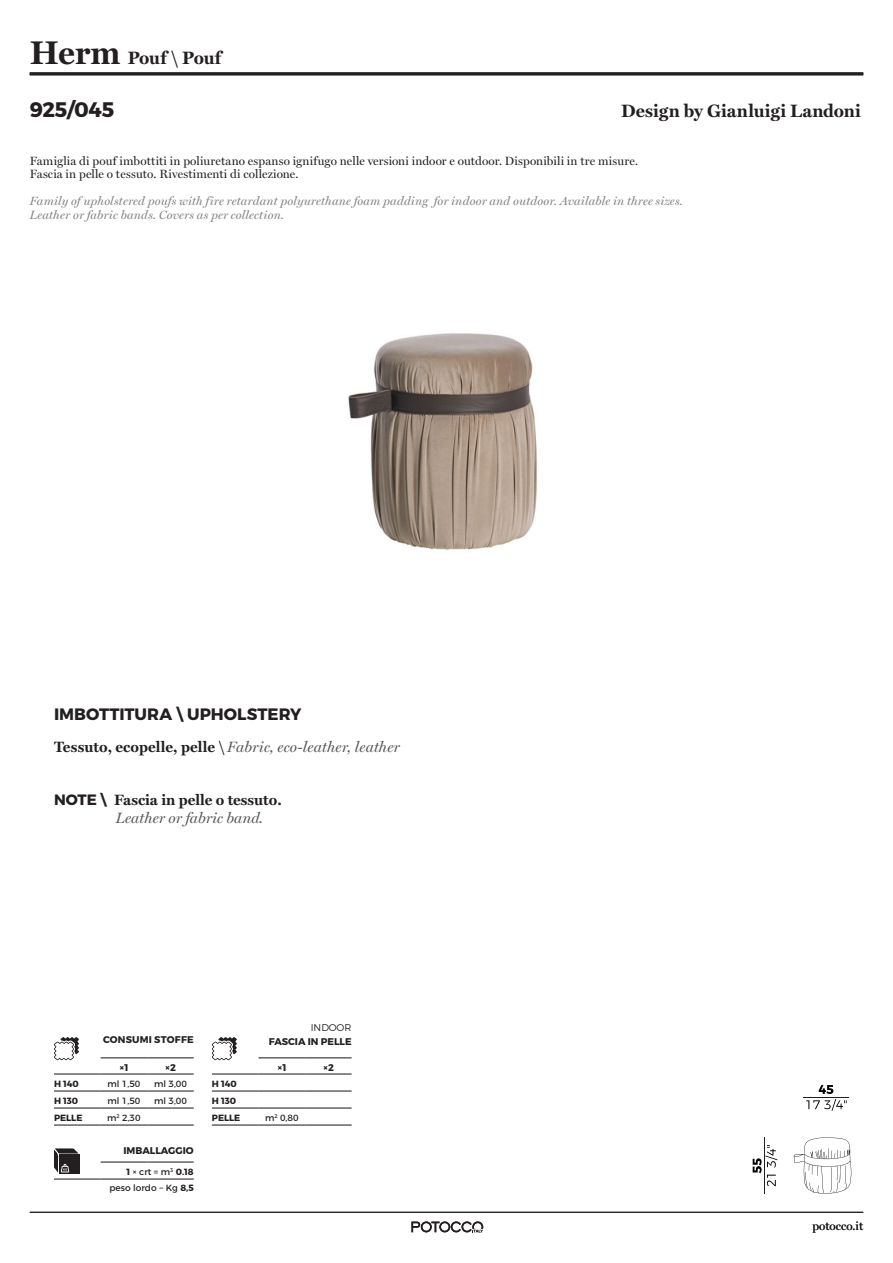
<style>
.page{position:relative;width:893px;height:1263px;background:#fff}
.page>*{position:absolute;margin:0;border:0;box-sizing:border-box;transform-origin:0 0}
.t1{font:700 21px "Montserrat";letter-spacing:-.01em;color:#231f20}
.t2{font:700 18px "Miller Text";color:#231f20}
.t3{font:700 16.5px "Montserrat";letter-spacing:.005em;color:#231f20}
.t4{font:italic 15px "Miller Display";color:#57585a}
.t5{font:700 15px "Miller Text";color:#231f20}
.t6{font:12px "Miller Display";letter-spacing:.015em;color:#231f20}
.t7{font:italic 12px "Miller Display";letter-spacing:.015em;color:#808285}
.t8{font:700 9.75px "Montserrat";color:#231f20}
.t9{font:700 9.75px "Montserrat";letter-spacing:.02em;color:#231f20}
.t10{font:300 9.75px "Montserrat";color:#231f20}
.t11{font:9px "Montserrat";color:#231f20}
.t12{font:700 9px "Montserrat";color:#231f20}
.s1{font-size:33px}
.s2{font-family:"Miller Text";font-weight:700;font-style:normal;color:#231f20}
.s3{font-family:"Montserrat"}
.s4{font-weight:700}
</style>
<div class="page">
<hr style="left:30px;top:1212px;width:833px;height:1px;background:#231f20">
<svg style="left:411px;top:1221px;width:72px;height:11px"></svg>
<hr style="left:30px;top:73px;width:833px;height:2px;background:#231f20">
<img style="left:348px;top:333px;width:190px;height:217px">
<hr style="left:258px;top:1057px;width:47px;height:1px;background:#231f20">
<hr style="left:305px;top:1057px;width:47px;height:1px;background:#231f20">
<hr style="left:212px;top:1073px;width:46px;height:1px;background:#231f20">
<hr style="left:258px;top:1073px;width:47px;height:1px;background:#231f20">
<hr style="left:305px;top:1073px;width:47px;height:1px;background:#231f20">
<hr style="left:212px;top:1090px;width:46px;height:1px;background:#231f20">
<hr style="left:258px;top:1090px;width:47px;height:1px;background:#231f20">
<hr style="left:305px;top:1090px;width:47px;height:1px;background:#231f20">
<hr style="left:212px;top:1107px;width:46px;height:1px;background:#231f20">
<hr style="left:258px;top:1107px;width:47px;height:1px;background:#231f20">
<hr style="left:305px;top:1107px;width:47px;height:1px;background:#231f20">
<hr style="left:212px;top:1124px;width:46px;height:1px;background:#231f20">
<hr style="left:258px;top:1124px;width:47px;height:1px;background:#231f20">
<hr style="left:305px;top:1124px;width:47px;height:1px;background:#231f20">
<svg style="left:212px;top:1037px;width:25px;height:23px"></svg>
<hr style="left:101px;top:1057px;width:46px;height:1px;background:#231f20">
<hr style="left:147px;top:1057px;width:47px;height:1px;background:#231f20">
<hr style="left:54px;top:1073px;width:47px;height:1px;background:#231f20">
<hr style="left:101px;top:1073px;width:46px;height:1px;background:#231f20">
<hr style="left:147px;top:1073px;width:47px;height:1px;background:#231f20">
<hr style="left:54px;top:1090px;width:47px;height:1px;background:#231f20">
<hr style="left:101px;top:1090px;width:46px;height:1px;background:#231f20">
<hr style="left:147px;top:1090px;width:47px;height:1px;background:#231f20">
<hr style="left:54px;top:1107px;width:47px;height:1px;background:#231f20">
<hr style="left:101px;top:1107px;width:46px;height:1px;background:#231f20">
<hr style="left:147px;top:1107px;width:47px;height:1px;background:#231f20">
<hr style="left:54px;top:1124px;width:47px;height:1px;background:#231f20">
<hr style="left:101px;top:1124px;width:46px;height:1px;background:#231f20">
<hr style="left:147px;top:1124px;width:47px;height:1px;background:#231f20">
<hr style="left:101px;top:1161px;width:46px;height:1px;background:#231f20">
<hr style="left:147px;top:1161px;width:47px;height:1px;background:#231f20">
<hr style="left:54px;top:1178px;width:47px;height:1px;background:#231f20">
<hr style="left:101px;top:1178px;width:46px;height:1px;background:#231f20">
<hr style="left:147px;top:1178px;width:47px;height:1px;background:#231f20">
<svg style="left:54px;top:1037px;width:25px;height:23px"></svg>
<svg style="left:59px;top:1172px;width:20px;height:2px"></svg>
<svg style="left:54px;top:1148px;width:25px;height:24px"></svg>
<svg style="left:794px;top:1137px;width:57px;height:57px"></svg>
<hr style="left:803px;top:1097px;width:46px;height:1px;background:#231f20">
<hr style="left:764px;top:1137px;width:1px;height:57px;background:#231f20">
<svg style="left:806px;top:1085px;width:41px;height:26px"></svg>
<svg style="left:753px;top:1145px;width:24px;height:41px"></svg>
<p class="t2" style="left:30px;top:47px;width:193px"><span class="s1">Herm</span> Pouf \ Pouf</p>
<p class="t1" style="left:30px;top:97px;width:86px">925/045</p>
<p class="t2" style="left:621px;top:101px;width:241px">Design by Gianluigi Landoni</p>
<p class="t6" style="left:30px;top:153px;width:610px">Famiglia di pouf imbottiti in poliuretano espanso ignifugo nelle versioni indoor e outdoor. Disponibili in tre misure.</p>
<p class="t6" style="left:30px;top:167px;width:270px">Fascia in pelle o tessuto. Rivestimenti di collezione.</p>
<p class="t7" style="left:30px;top:194px;width:655px">Family of upholstered poufs with fire retardant polyurethane foam padding for indoor and outdoor. Available in three sizes.</p>
<p class="t7" style="left:30px;top:207px;width:256px">Leather or fabric bands. Covers as per collection.</p>
<p class="t3" style="left:54px;top:704px;width:249px">IMBOTTITURA \ UPHOLSTERY</p>
<p class="t4" style="left:54px;top:738px;width:347px"><span class="s2">Tessuto, ecopelle, pelle \</span> Fabric, eco-leather, leather</p>
<p class="t5" style="left:54px;top:791px;width:229px"><span class="s3">NOTE \</span> Fascia in pelle o tessuto.</p>
<p class="t4" style="left:116px;top:809px;width:149px">Leather or fabric band.</p>
<p class="t9" style="left:103px;top:1034px;width:92px">CONSUMI STOFFE</p>
<p class="t8" style="left:119px;top:1061px;width:11px">×1</p>
<p class="t8" style="left:165px;top:1061px;width:12px">×2</p>
<p class="t12" style="left:54px;top:1078px;width:26px">H 140</p>
<p class="t11" style="left:108px;top:1078px;width:34px">ml 1,50</p>
<p class="t11" style="left:154px;top:1078px;width:34px">ml 3,00</p>
<p class="t12" style="left:54px;top:1095px;width:26px">H 130</p>
<p class="t11" style="left:108px;top:1095px;width:34px">ml 1,50</p>
<p class="t11" style="left:154px;top:1095px;width:34px">ml 3,00</p>
<p class="t12" style="left:54px;top:1112px;width:30px">PELLE</p>
<p class="t11" style="left:107px;top:1112px;width:35px">m<sup>2</sup> 2,30</p>
<p class="t8" style="left:123px;top:1144px;width:72px">IMBALLAGGIO</p>
<p class="t11" style="left:126px;top:1166px;width:69px"><span class="s4">1</span> × crt = m<sup>3</sup> <span class="s4">0.18</span></p>
<p class="t11" style="left:110px;top:1182px;width:86px">peso lordo − Kg <span class="s4">8,5</span></p>
<p class="t10" style="left:311px;top:1022px;width:42px">INDOOR</p>
<p class="t8" style="left:269px;top:1035px;width:84px">FASCIA IN PELLE</p>
<p class="t8" style="left:277px;top:1061px;width:11px">×1</p>
<p class="t8" style="left:323px;top:1061px;width:12px">×2</p>
<p class="t12" style="left:212px;top:1078px;width:26px">H 140</p>
<p class="t12" style="left:212px;top:1095px;width:26px">H 130</p>
<p class="t12" style="left:212px;top:1112px;width:30px">PELLE</p>
<p class="t11" style="left:265px;top:1112px;width:35px">m<sup>2</sup> 0,80</p>
<p class="t6" style="left:812px;top:1219px;width:52px">potocco.it</p>
</div>
